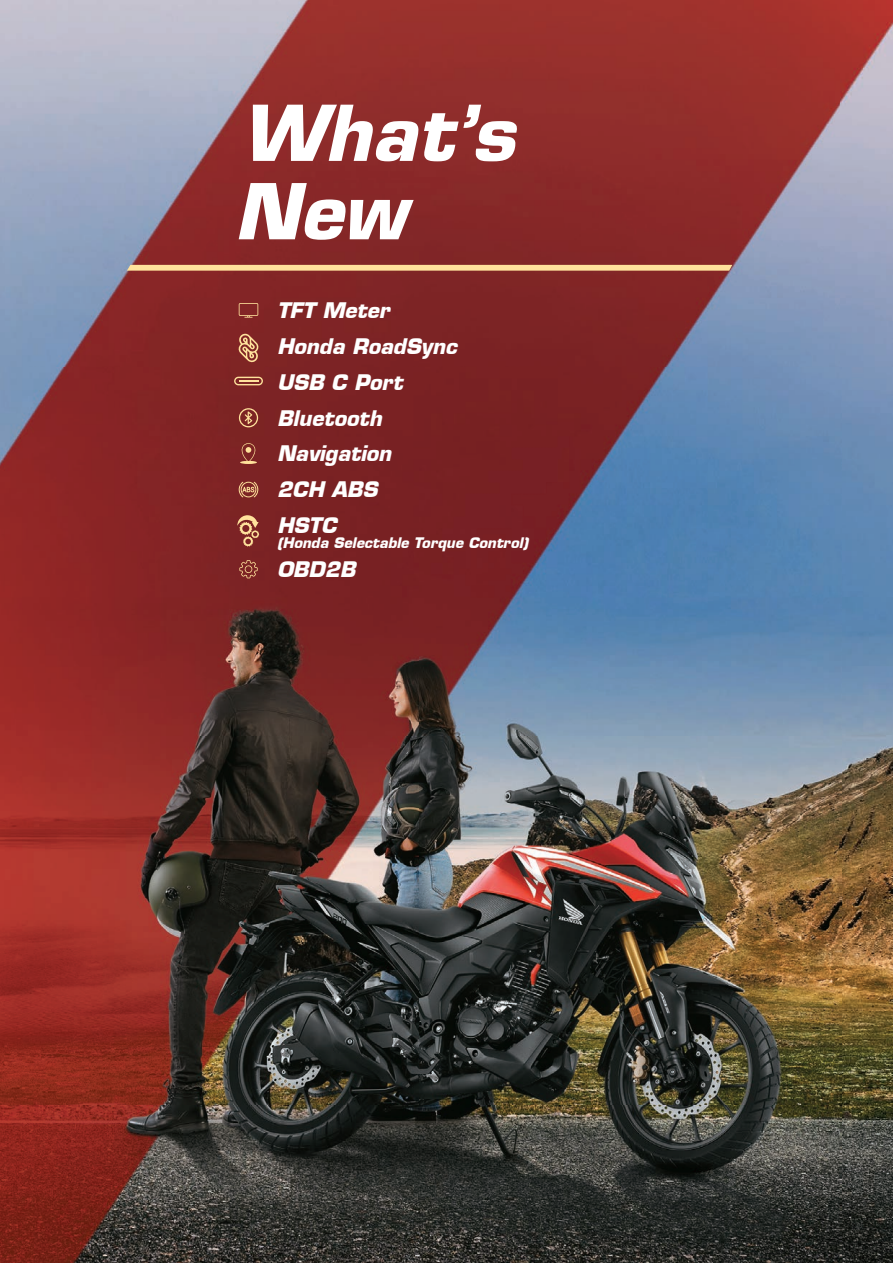
<style>
.page{position:relative;width:893px;height:1263px;background:#fff}
.page>*{position:absolute;margin:0;border:0;box-sizing:border-box;transform-origin:0 0}
.t1{font:italic 700 75px/78.3px "Eurostile LT";color:#fff}
.t2{font:italic 700 21px/35.8px "Eurostile LT";color:#fff}
.t3{font:italic 700 14.25px "Eurostile LT";color:#fff}
</style>
<div class="page">
<img style="left:0;top:0;width:893px;height:1263px">
<svg style="left:127px;top:265px;width:605px;height:6px;background:#f7d695"></svg>
<svg style="left:239px;top:560px;width:19px;height:18px"></svg>
<svg style="left:239px;top:303px;width:19px;height:15px"></svg>
<svg style="left:240px;top:443px;width:17px;height:21px"></svg>
<svg style="left:239px;top:482px;width:19px;height:15px"></svg>
<svg style="left:239px;top:408px;width:19px;height:19px"></svg>
<svg style="left:234px;top:377px;width:29px;height:8px"></svg>
<svg style="left:238px;top:333px;width:21px;height:29px"></svg>
<svg style="left:237px;top:515px;width:22px;height:32px"></svg>
<h1 class="t1" style="left:234px;top:94px;width:282px">What’s<br>New</h1>
<p class="t2" style="left:277px;top:292px;width:181px">TFT Meter<br>Honda RoadSync<br>USB C Port</p>
<p class="t2" style="left:277px;top:400px;width:106px">Bluetooth</p>
<p class="t2" style="left:277px;top:436px;width:116px">Navigation<br>2CH ABS<br>HSTC</p>
<p class="t3" style="left:277px;top:534px;width:253px">(Honda Selectable Torque Control)</p>
<p class="t2" style="left:277px;top:552px;width:80px">OBD2B</p>
</div>
